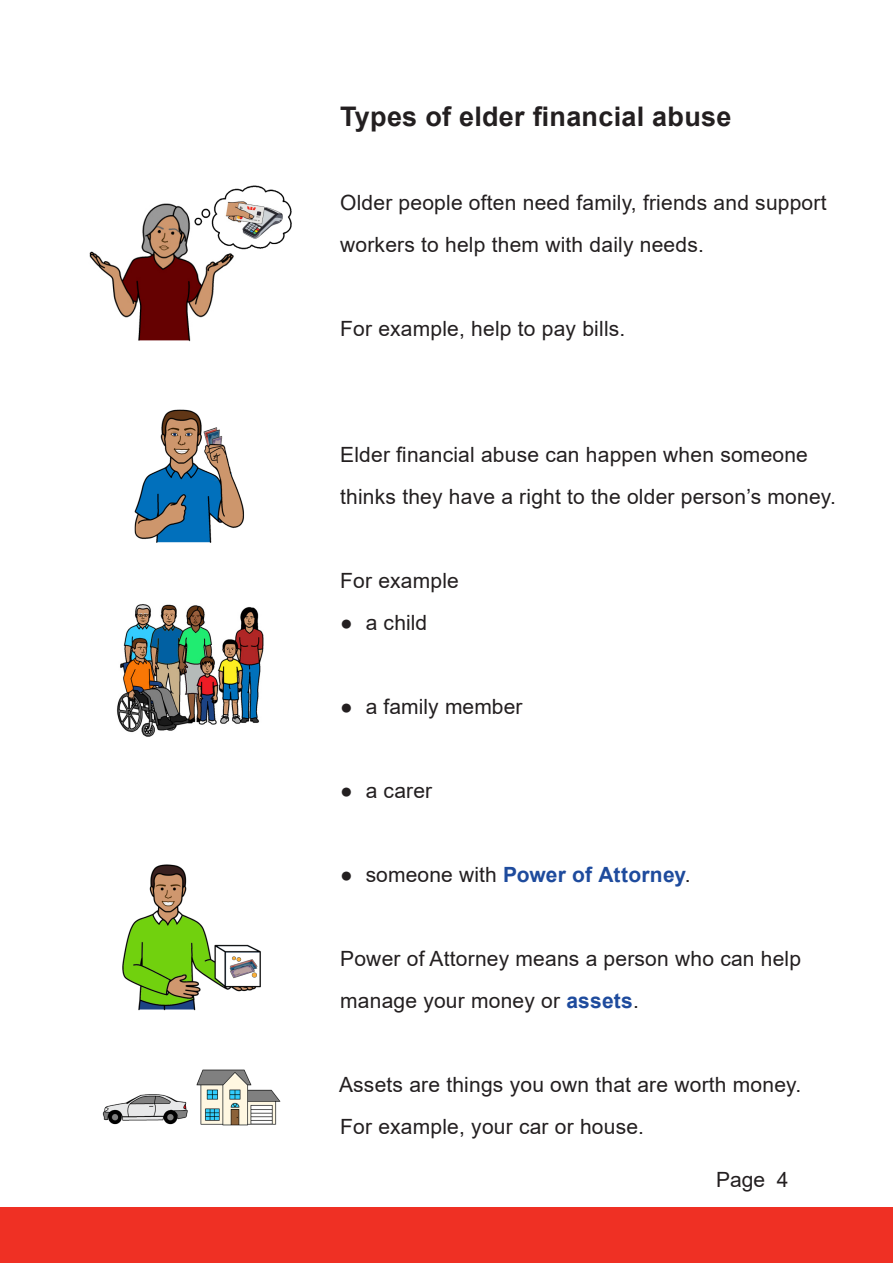
<style>
.page{position:relative;width:893px;height:1263px;background:#fff}
.page>*{position:absolute;margin:0;border:0;box-sizing:border-box;transform-origin:0 0}
.t1{font:700 27px "Arial";letter-spacing:.01em;color:#231f20}
.t2{font:21px/42px "Arial";letter-spacing:.01em;color:#231f20}
.t3{font:700 21px "Arial";letter-spacing:.005em;color:#1e4b9d}
.s1{font-weight:400;color:#231f20}
.s2{font-weight:700;color:#1e4b9d}
</style>
<div class="page">
<div style="left:0;top:1208px;width:893px;height:55px;background:#ef3024"></div>
<img style="left:89px;top:203px;width:145px;height:139px">
<img style="left:190px;top:185px;width:102px;height:72px">
<img style="left:225px;top:196px;width:60px;height:49px">
<svg style="left:246px;top:206px;width:10px;height:5px"></svg>
<img style="left:134px;top:409px;width:110px;height:133px">
<img style="left:117px;top:604px;width:147px;height:133px">
<img style="left:122px;top:864px;width:139px;height:147px">
<img style="left:226px;top:954px;width:34px;height:25px">
<img style="left:102px;top:1094px;width:86px;height:31px">
<img style="left:196px;top:1069px;width:85px;height:57px">
<h2 class="t1" style="left:340px;top:97px;width:393px">Types of elder financial abuse</h2>
<p class="t2" style="left:340px;top:181px;width:488px">Older people often need family, friends and support workers to help them with daily needs.</p>
<p class="t2" style="left:340px;top:307px;width:287px">For example, help to pay bills.</p>
<p class="t2" style="left:340px;top:433px;width:497px">Elder financial abuse can happen when someone thinks they have a right to the older person’s money.</p>
<p class="t2" style="left:340px;top:559px;width:120px">For example</p>
<p class="t2" style="left:340px;top:601px;width:89px">● a child</p>
<p class="t2" style="left:340px;top:685px;width:184px">● a family member</p>
<p class="t2" style="left:340px;top:769px;width:93px">● a carer</p>
<p class="t3" style="left:340px;top:860px;width:352px"><span class="s1">● someone with</span> Power of Attorney<span class="s1">.</span></p>
<p class="t2" style="left:340px;top:937px;width:462px">Power of Attorney means a person who can help manage your money or <span class="s2">assets</span>.</p>
<p class="t2" style="left:339px;top:1063px;width:464px">Assets are things you own that are worth money.</p>
<p class="t2" style="left:340px;top:1105px;width:305px">For example, your car or house.</p>
<p class="t2" style="left:716px;top:1158px;width:74px">Page 4</p>
</div>
